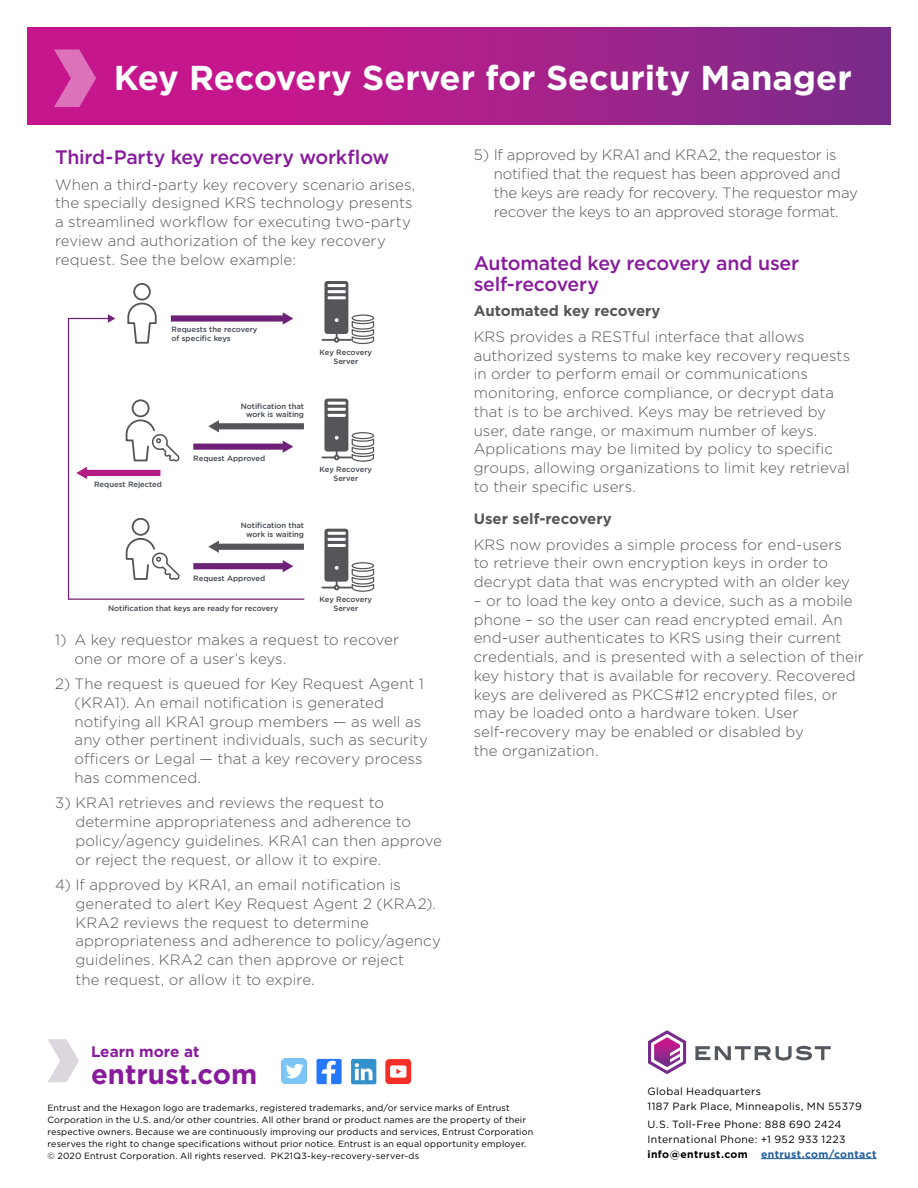
<style>
.page{position:relative;width:918px;height:1188px;background:#fff}
.page>*{position:absolute;margin:0;border:0;box-sizing:border-box;transform-origin:0 0}
.t1{font:700 34.5px "Gotham";color:#fff}
.t2{font:700 27.6px "Gotham";color:#881b9c}
.t3{font:500 19.5px/21px "Gotham";letter-spacing:-.015em;color:#881b9c}
.t4{font:700 15.3px "Gotham";color:#881b9c}
.t5{font:300 15px/18.8px "Gotham";letter-spacing:.005em;color:#55565a}
.t6{font:300 15px/18.8px "Gotham";letter-spacing:-.015em;color:#55565a}
.t7{font:700 15px "Gotham";color:#55565a}
.t8{font:10.5px/15px "Gotham";letter-spacing:.035em;color:#000}
.t9{font:700 10.5px "Gotham";letter-spacing:.035em;color:#215e9e}
.t10{font:700 10.5px "Gotham";letter-spacing:.035em;color:#000}
.t11{font:9px/12px "Gotham";letter-spacing:.015em;color:#000}
.t12{font:500 7.65px/9px "Gotham";color:#404650;text-align:center}
</style>
<div class="page">
<div style="left:171px;top:315px;width:114px;height:7px;background:#6e2277"></div>
<svg style="left:283px;top:312px;width:8px;height:5px"></svg>
<div style="left:133px;top:283px;width:18px;height:18px;border:2px solid #55565a;border-radius:50%"></div>
<svg style="left:127px;top:302px;width:30px;height:15px"></svg>
<svg style="left:322px;top:281px;width:53px;height:64px"></svg>
<svg style="left:322px;top:399px;width:53px;height:63px"></svg>
<svg style="left:322px;top:529px;width:53px;height:63px"></svg>
<svg style="left:67px;top:317px;width:238px;height:283px"></svg>
<svg style="left:108px;top:314px;width:7px;height:9px"></svg>
<svg style="left:695px;top:1046px;width:136px;height:14px"></svg>
<svg style="left:648px;top:1030px;width:38px;height:44px"></svg>
<div style="left:317px;top:1059px;width:25px;height:25px;background:#2577ff;border-radius:2px"></div>
<svg style="left:321px;top:1061px;width:15px;height:23px"></svg>
<div style="left:351px;top:1059px;width:25px;height:25px;background:#3392cc;border-radius:2px"></div>
<svg style="left:355px;top:1063px;width:18px;height:17px"></svg>
<div style="left:282px;top:1059px;width:25px;height:25px;background:#7bc5f8;border-radius:4px"></div>
<svg style="left:286px;top:1064px;width:18px;height:15px"></svg>
<svg style="left:385px;top:1059px;width:26px;height:25px"></svg>
<svg style="left:48px;top:1039px;width:31px;height:43px"></svg>
<hr style="left:761px;top:1158px;width:116px;height:1px;background:#215e9e">
<svg style="left:27px;top:27px;width:864px;height:98px;background:#aa1f8b"></svg>
<svg style="left:54px;top:50px;width:42px;height:57px;background:#d34da8"></svg>
<h1 class="t1" style="left:114px;top:54px;width:740px">Key Recovery Server for Security Manager</h1>
<h3 class="t3" style="left:55px;top:146px;width:336px">Third-Party key recovery workflow</h3>
<p class="t5" style="left:55px;top:174px;width:362px">When a third-party key recovery scenario arises, the specially designed KRS technology presents a streamlined workflow for executing two-party review and authorization of the key recovery request. See the below example:</p>
<p class="t12" style="left:172px;top:325px;width:87px;text-align:left">Requests the recovery of specific keys</p>
<p class="t12" style="left:241px;top:401px;width:65px;text-align:right">Notification that work is waiting</p>
<p class="t12" style="left:94px;top:480px;width:69px">Request Rejected</p>
<p class="t12" style="left:193px;top:453px;width:74px">Request Approved</p>
<p class="t12" style="left:241px;top:520px;width:65px;text-align:right">Notification that work is waiting</p>
<p class="t12" style="left:193px;top:574px;width:74px">Request Approved</p>
<p class="t12" style="left:108px;top:604px;width:172px">Notification that keys are ready for recovery</p>
<p class="t12" style="left:320px;top:348px;width:54px">Key Recovery<br>Server</p>
<p class="t12" style="left:320px;top:464px;width:54px">Key Recovery<br>Server</p>
<p class="t12" style="left:320px;top:595px;width:54px">Key Recovery<br>Server</p>
<p class="t5" style="left:74px;top:630px;width:326px;text-indent:-19px">1) A key requestor makes a request to recover one or more of a user’s keys.</p>
<p class="t5" style="left:75px;top:674px;width:355px;text-indent:-20px">2) The request is queued for Key Request Agent 1 (KRA1). An email notification is generated notifying all KRA1 group members — as well as any other pertinent individuals, such as security officers or Legal — that a key recovery process has commenced.</p>
<p class="t5" style="left:75px;top:793px;width:368px;text-indent:-20px">3) KRA1 retrieves and reviews the request to determine appropriateness and adherence to policy/agency guidelines. KRA1 can then approve or reject the request, or allow it to expire.</p>
<p class="t5" style="left:76px;top:875px;width:367px;text-indent:-20px">4) If approved by KRA1, an email notification is generated to alert Key Request Agent 2 (KRA2).<br>KRA2 reviews the request to determine appropriateness and adherence to policy/agency guidelines. KRA2 can then approve or reject<br>the request, or allow it to expire.</p>
<p class="t4" style="left:91px;top:1041px;width:110px">Learn more at</p>
<h2 class="t2" style="left:91px;top:1056px;width:168px">entrust.com</h2>
<p class="t6" style="left:494px;top:145px;width:366px;text-indent:-20px">5) If approved by KRA1 and KRA2, the requestor is notified that the request has been approved and the keys are ready for recovery. The requestor may recover the keys to an approved storage format.</p>
<h3 class="t3" style="left:474px;top:252px;width:327px">Automated key recovery and user self-recovery</h3>
<p class="t7" style="left:474px;top:301px;width:188px">Automated key recovery</p>
<p class="t5" style="left:474px;top:327px;width:378px">KRS provides a RESTful interface that allows authorized systems to make key recovery requests in order to perform email or communications monitoring, enforce compliance, or decrypt data that is to be archived. Keys may be retrieved by user, date range, or maximum number of keys.<br>Applications may be limited by policy to specific groups, allowing organizations to limit key retrieval to their specific users.</p>
<p class="t7" style="left:474px;top:509px;width:140px">User self-recovery</p>
<p class="t5" style="left:474px;top:535px;width:378px">KRS now provides a simple process for end-users to retrieve their own encryption keys in order to decrypt data that was encrypted with an older key</p>
<p class="t5" style="left:474px;top:591px;width:392px">– or to load the key onto a device, such as a mobile phone – so the user can read encrypted email. An end-user authenticates to KRS using their current credentials, and is presented with a selection of their key history that is available for recovery. Recovered keys are delivered as PKCS#12 encrypted files, or may be loaded onto a hardware token. User self-recovery may be enabled or disabled by<br>the organization.</p>
<p class="t11" style="left:48px;top:1102px;width:487px">Entrust and the Hexagon logo are trademarks, registered trademarks, and/or service marks of Entrust Corporation in the U.S. and/or other countries. All other brand or product names are the property of their respective owners. Because we are continuously improving our products and services, Entrust Corporation reserves the right to change specifications without prior notice. Entrust is an equal opportunity employer. © 2020 Entrust Corporation. All rights reserved. PK21Q3-key-recovery-server-ds</p>
<p class="t8" style="left:648px;top:1083px;width:216px">Global Headquarters<br>1187 Park Place, Minneapolis, MN 55379</p>
<p class="t8" style="left:648px;top:1116px;width:200px">U.S. Toll-Free Phone: 888 690 2424<br>International Phone: +1 952 933 1223</p>
<p class="t10" style="left:648px;top:1147px;width:102px">info@entrust.com</p>
<p class="t9" style="left:761px;top:1147px;width:117px">entrust.com/contact</p>
</div>
